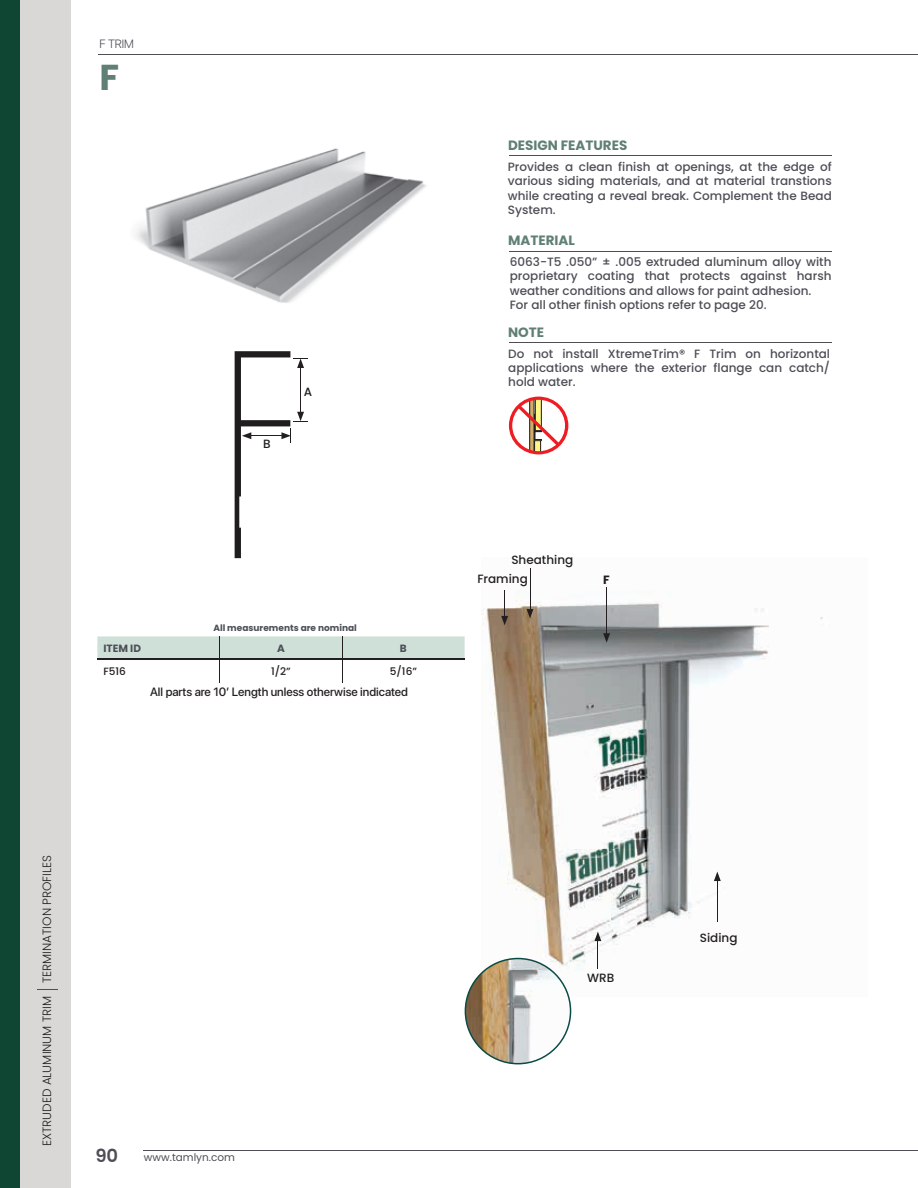
<style>
.page{position:relative;width:918px;height:1188px;background:#fff}
.page>*{position:absolute;margin:0;border:0;box-sizing:border-box;transform-origin:0 0}
.t1{font:700 36px "Poppins";color:#5f8073}
.t2{font:600 18px "Poppins";color:#4d4e56}
.t3{font:700 13.5px "Poppins";color:#5f8073}
.t4{font:500 12px/14.4px "Poppins";color:#4d4e56;text-align:justify}
.t5{font:500 12px "SF Pro Display";color:#231f20}
.t6{font:300 12px "Poppins";color:#231f20}
.t7{font:500 12px/18.3px "Poppins";color:#231f20}
.t8{font:300 12px "SF Pro Display";color:#4d4e56}
.t9{font:700 12px "Poppins";color:#231f20}
.t10{font:10.5px "Poppins";color:#4d4e56}
.t11{font:500 10.5px "Poppins";color:#231f20}
.t12{font:700 10.5px "Poppins";color:#4d4e56}
.t13{font:700 9px "Poppins";color:#4d4e56}
</style>
<div class="page">
<div style="left:0;top:0;width:71px;height:1188px;background:#d9d8d6"></div>
<div style="left:0;top:0;width:20px;height:1188px;background:#0e4633"></div>
<hr style="left:144px;top:1150px;width:774px;height:1px;background:#4d4e56">
<hr style="left:99px;top:54px;width:819px;height:1px;background:#4d4e56">
<svg style="left:37px;top:989px;width:21px;height:1px"></svg>
<img style="left:482px;top:601px;width:341px;height:368px">
<hr style="left:509px;top:155px;width:323px;height:1px;background:#4d4e56">
<hr style="left:509px;top:251px;width:323px;height:1px;background:#4d4e56">
<img style="left:135px;top:148px;width:291px;height:155px">
<hr style="left:530px;top:568px;width:1px;height:43px;background:#231f20">
<svg style="left:527px;top:609px;width:6px;height:10px"></svg>
<svg style="left:501px;top:590px;width:7px;height:35px"></svg>
<hr style="left:717px;top:879px;width:1px;height:43px;background:#231f20">
<svg style="left:714px;top:872px;width:7px;height:9px"></svg>
<hr style="left:606px;top:587px;width:1px;height:49px;background:#231f20">
<svg style="left:603px;top:633px;width:7px;height:10px"></svg>
<hr style="left:598px;top:939px;width:1px;height:30px;background:#231f20">
<svg style="left:594px;top:932px;width:7px;height:9px"></svg>
<svg style="left:465px;top:958px;width:106px;height:106px"></svg>
<hr style="left:509px;top:342px;width:323px;height:1px;background:#4d4e56">
<svg style="left:97px;top:636px;width:368px;height:46px"></svg>
<hr style="left:97px;top:659px;width:123px;height:1px;background:#231f20">
<hr style="left:220px;top:659px;width:122px;height:1px;background:#231f20">
<hr style="left:342px;top:659px;width:123px;height:1px;background:#231f20">
<div style="left:509px;top:397px;width:59px;height:57px;border:3px solid #ee1d23;border-radius:50%"></div>
<svg style="left:514px;top:398px;width:49px;height:55px"></svg>
<svg style="left:235px;top:351px;width:73px;height:207px"></svg>
<p class="t8" style="left:99px;top:35px;width:36px">F TRIM</p>
<h1 class="t1" style="left:99px;top:56px;width:21px">F</h1>
<p class="t7" style="left:263px;top:435px;width:9px">B</p>
<p class="t7" style="left:304px;top:382px;width:10px">A</p>
<p class="t13" style="left:213px;top:623px;width:145px">All measurements are nominal</p>
<p class="t12" style="left:103px;top:642px;width:39px">ITEM ID</p>
<p class="t12" style="left:277px;top:642px;width:9px">A</p>
<p class="t12" style="left:400px;top:642px;width:8px">B</p>
<p class="t11" style="left:103px;top:665px;width:24px">F516</p>
<p class="t11" style="left:271px;top:665px;width:21px">1/2”</p>
<p class="t11" style="left:390px;top:665px;width:29px">5/16”</p>
<p class="t5" style="left:150px;top:683px;width:259px">All parts are 10’ Length unless otherwise indicated</p>
<p class="t3" style="left:508px;top:138px;width:121px">DESIGN FEATURES</p>
<p class="t4" style="left:508px;top:159px;width:326px">Provides a clean finish at openings, at the edge of various siding materials, and at material transtions while creating a reveal break. Complement the Bead System.</p>
<p class="t4" style="left:510px;top:255px;width:323px;text-align:left">6063-T5 .050” ± .005 extruded aluminum alloy with proprietary coating that protects against harsh weather conditions and allows for paint adhesion.<br>For all other finish options refer to page 20.</p>
<p class="t3" style="left:508px;top:233px;width:68px">MATERIAL</p>
<p class="t3" style="left:508px;top:325px;width:38px">NOTE</p>
<p class="t4" style="left:508px;top:346px;width:323px">Do not install XtremeTrim® F Trim on horizontal applications where the exterior flange can catch/ hold water.</p>
<p class="t7" style="left:477px;top:551px;width:97px;text-indent:34px">Sheathing<br>Framing</p>
<p class="t9" style="left:603px;top:573px;width:8px">F</p>
<p class="t6" style="left:40px;top:983px;width:130px;rotate:-90deg">TERMINATION PROFILES</p>
<p class="t6" style="left:40px;top:1146px;width:151px;rotate:-90deg">EXTRUDED ALUMINUM TRIM</p>
<h2 class="t2" style="left:95px;top:1146px;width:24px">90</h2>
<p class="t10" style="left:144px;top:1151px;width:93px">www.tamlyn.com</p>
<p class="t7" style="left:587px;top:968px;width:29px">WRB</p>
<p class="t7" style="left:700px;top:929px;width:39px">Siding</p>
</div>
